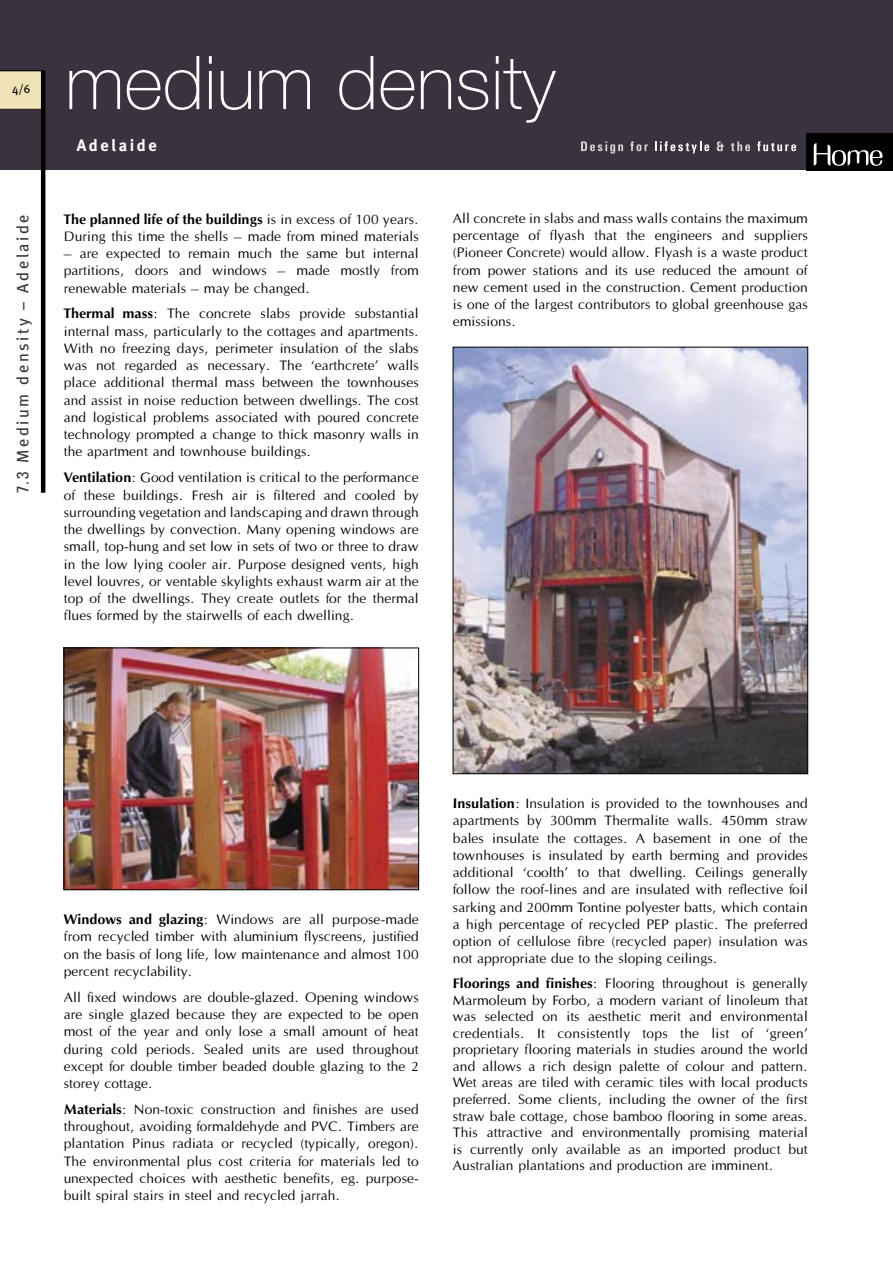
<style>
.page{position:relative;width:893px;height:1263px;background:#fff}
.page>*{position:absolute;margin:0;border:0;box-sizing:border-box;transform-origin:0 0}
.t1{font:100 74.25px "Helvetica Neue";color:#fff}
.t2{font:16.5px "Meta Plus";letter-spacing:.15em;color:#3b323f}
.t3{font:700 16.5px "Meta Plus";letter-spacing:.15em;color:#fff}
.para_2{font:14.25px/17.2px "Optane";color:#000;text-align:justify}
.t4{font:12px "Meta Plus";color:#000}
.s1{font-family:"Univers";font-stretch:condensed}
.s2{font-family:"Optus T";font-weight:500}
</style>
<div class="page">
<div style="left:0;top:0;width:893px;height:170px;background:#3b323f"></div>
<div style="left:806px;top:134px;width:87px;height:36px;background:#000"></div>
<svg style="left:581px;top:141px;width:42px;height:13px"></svg>
<svg style="left:630px;top:141px;width:18px;height:10px"></svg>
<svg style="left:655px;top:141px;width:54px;height:13px"></svg>
<svg style="left:717px;top:141px;width:7px;height:10px"></svg>
<svg style="left:731px;top:141px;width:19px;height:10px"></svg>
<svg style="left:757px;top:141px;width:39px;height:10px"></svg>
<svg style="left:814px;top:143px;width:69px;height:23px"></svg>
<svg style="left:0;top:70px;width:41px;height:40px"></svg>
<hr style="left:41px;top:70px;width:4px;height:423px;background:#000">
<img style="left:66px;top:650px;width:351px;height:238px">
<div style="left:64px;top:648px;width:355px;height:242px;border:1px solid #000"></div>
<img style="left:455px;top:349px;width:351px;height:423px">
<div style="left:453px;top:347px;width:355px;height:427px;border:1px solid #000"></div>
<p class="t4" style="left:12px;top:82px;width:20px">4/6</p>
<p class="t2" style="left:13px;top:493px;width:280px;rotate:-90deg"><span class="s1">7.3</span> Medium density – Adelaide</p>
<h1 class="t1" style="left:65px;top:40px;width:492px">medium density</h1>
<p class="t3" style="left:77px;top:136px;width:81px">Adelaide</p>
<p class="para_2" style="left:64px;top:211px;width:357px"><span class="s2">The planned life of the buildings</span> is in excess of 100 years.<br>During this time the shells – made from mined materials</p>
<p class="para_2" style="left:64px;top:246px;width:357px">– are expected to remain much the same but internal partitions, doors and windows – made mostly from renewable materials – may be changed.</p>
<p class="para_2" style="left:64px;top:306px;width:357px"><span class="s2">Thermal mass</span>: The concrete slabs provide substantial internal mass, particularly to the cottages and apartments.<br>With no freezing days, perimeter insulation of the slabs was not regarded as necessary. The ‘earthcrete’ walls place additional thermal mass between the townhouses and assist in noise reduction between dwellings. The cost and logistical problems associated with poured concrete technology prompted a change to thick masonry walls in the apartment and townhouse buildings.</p>
<p class="para_2" style="left:64px;top:470px;width:357px"><span class="s2">Ventilation</span>: Good ventilation is critical to the performance of these buildings. Fresh air is filtered and cooled by surrounding vegetation and landscaping and drawn through the dwellings by convection. Many opening windows are small, top-hung and set low in sets of two or three to draw in the low lying cooler air. Purpose designed vents, high level louvres, or ventable skylights exhaust warm air at the top of the dwellings. They create outlets for the thermal flues formed by the stairwells of each dwelling.</p>
<p class="para_2" style="left:453px;top:210px;width:357px">All concrete in slabs and mass walls contains the maximum percentage of flyash that the engineers and suppliers (Pioneer Concrete) would allow. Flyash is a waste product from power stations and its use reduced the amount of new cement used in the construction. Cement production is one of the largest contributors to global greenhouse gas emissions.</p>
<p class="para_2" style="left:64px;top:911px;width:357px"><span class="s2">Windows and glazing</span>: Windows are all purpose-made from recycled timber with aluminium flyscreens, justified on the basis of long life, low maintenance and almost 100 percent recyclability.</p>
<p class="para_2" style="left:64px;top:989px;width:357px">All fixed windows are double-glazed. Opening windows are single glazed because they are expected to be open most of the year and only lose a small amount of heat during cold periods. Sealed units are used throughout except for double timber beaded double glazing to the 2 storey cottage.</p>
<p class="para_2" style="left:64px;top:1101px;width:357px"><span class="s2">Materials</span>: Non-toxic construction and finishes are used throughout, avoiding formaldehyde and PVC. Timbers are plantation Pinus radiata or recycled (typically, oregon).<br>The environmental plus cost criteria for materials led to unexpected choices with aesthetic benefits, eg. purpose&shy;built spiral stairs in steel and recycled jarrah.</p>
<p class="para_2" style="left:453px;top:795px;width:357px"><span class="s2">Insulation</span>: Insulation is provided to the townhouses and apartments by 300mm Thermalite walls. 450mm straw bales insulate the cottages. A basement in one of the townhouses is insulated by earth berming and provides additional ‘coolth’ to that dwelling. Ceilings generally follow the roof-lines and are insulated with reflective foil sarking and 200mm Tontine polyester batts, which contain a high percentage of recycled PEP plastic. The preferred option of cellulose fibre (recycled paper) insulation was not appropriate due to the sloping ceilings.</p>
<p class="para_2" style="left:453px;top:976px;width:357px;line-height:16.5px"><span class="s2">Floorings and finishes</span>: Flooring throughout is generally Marmoleum by Forbo, a modern variant of linoleum that was selected on its aesthetic merit and environmental credentials. It consistently tops the list of ‘green’ proprietary flooring materials in studies around the world and allows a rich design palette of colour and pattern.<br>Wet areas are tiled with ceramic tiles with local products preferred. Some clients, including the owner of the first straw bale cottage, chose bamboo flooring in some areas.<br>This attractive and environmentally promising material is currently only available as an imported product but Australian plantations and production are imminent.</p>
</div>
